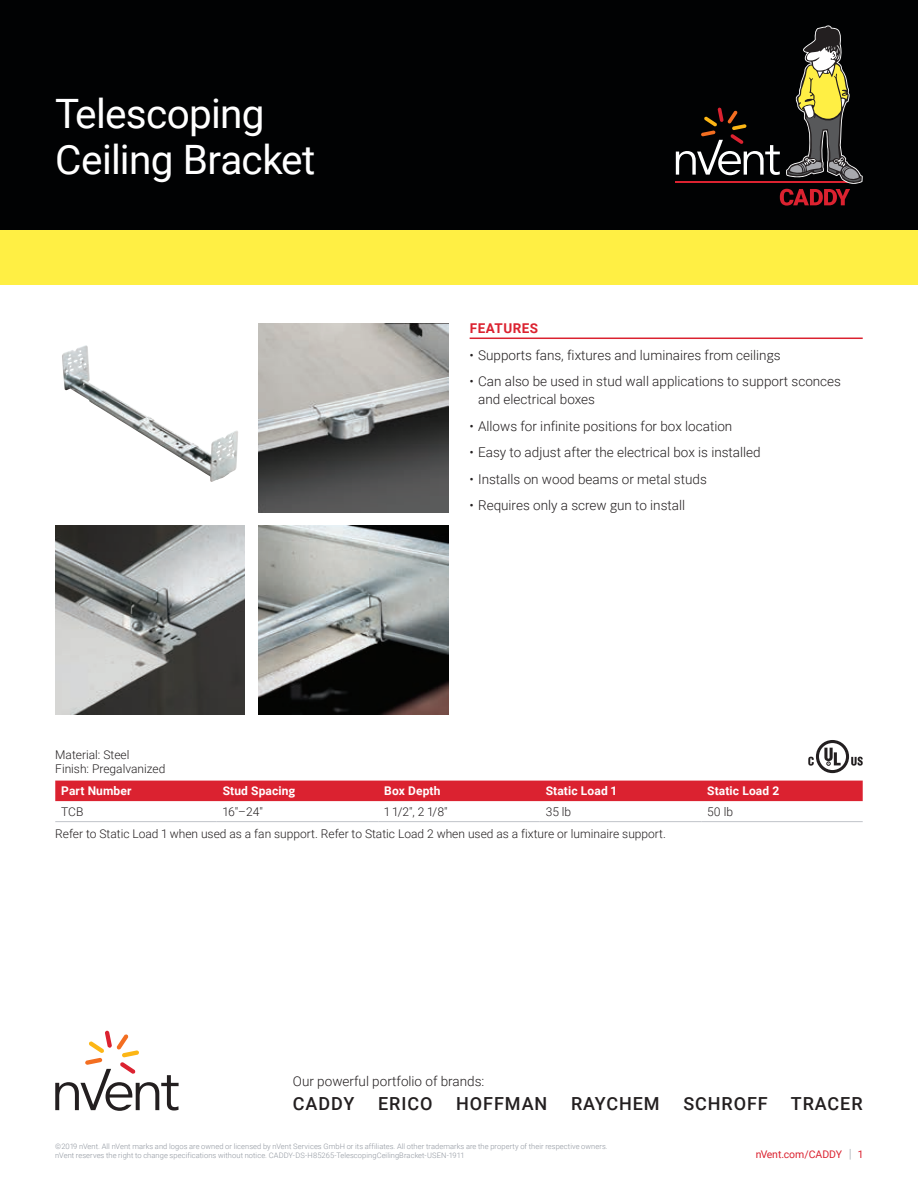
<style>
.page{position:relative;width:918px;height:1188px;background:#fff}
.page>*{position:absolute;margin:0;border:0;box-sizing:border-box;transform-origin:0 0}
.Page_1_Header_-_nVen{font:40.5px "Roboto";letter-spacing:-.015em;color:#fff}
.t1{font:500 18px "Roboto";letter-spacing:.05em;color:#231f20}
.t2{font:300 13.5px/18px "Roboto";color:#231f20}
.Subhead_-_nVent_Data{font:700 13.5px "Roboto";letter-spacing:.035em;color:#db2230}
.Text_Illustration{font:300 12px "Roboto";color:#231f20}
.Table_Subhead_-_nVen{font:700 12px "Roboto";letter-spacing:.01em;color:#fff}
.Text_-_nVent_Data_Sh{font:300 12px "Roboto";color:#231f20}
.Table_Text_-_nVent_D{font:300 12px "Roboto";color:#231f20}
.URL_Page___Red__Foot{font:10.5px "Roboto";color:#db2230}
.Copyright_Standards{font:300 7.5px/9px "Roboto";letter-spacing:.01em;color:#8f959e}
.s1{font-weight:300;font-size:12.6px;color:#8f959e}
</style>
<div class="page">
<div style="left:0;top:230px;width:918px;height:55px;background:#ffef44"></div>
<div style="left:0;top:0;width:918px;height:230px;background:#010203"></div>
<svg style="left:676px;top:25px;width:187px;height:181px"></svg>
<div style="left:55px;top:781px;width:808px;height:20px;background:#db2230"></div>
<hr style="left:55px;top:821px;width:162px;height:1px;background:#c0c3c9">
<hr style="left:217px;top:821px;width:161px;height:1px;background:#c0c3c9">
<hr style="left:378px;top:821px;width:162px;height:1px;background:#c0c3c9">
<hr style="left:540px;top:821px;width:161px;height:1px;background:#c0c3c9">
<hr style="left:701px;top:821px;width:162px;height:1px;background:#c0c3c9">
<img style="left:62px;top:345px;width:176px;height:137px">
<img style="left:55px;top:526px;width:190px;height:189px">
<img style="left:259px;top:323px;width:189px;height:189px">
<img style="left:259px;top:526px;width:189px;height:189px">
<svg style="left:808px;top:740px;width:55px;height:33px"></svg>
<hr style="left:470px;top:338px;width:393px;height:1px;background:#db2230">
<svg style="left:55px;top:1031px;width:124px;height:80px"></svg>
<p class="Page_1_Header_-_nVen" style="left:55px;top:85px;width:211px">Telescoping</p>
<p class="Page_1_Header_-_nVen" style="left:55px;top:132px;width:262px">Ceiling Bracket</p>
<p class="Text_-_nVent_Data_Sh" style="left:55px;top:746px;width:76px">Material: Steel</p>
<p class="Text_-_nVent_Data_Sh" style="left:55px;top:760px;width:112px">Finish: Pregalvanized</p>
<p class="Subhead_-_nVent_Data" style="left:470px;top:319px;width:70px">FEATURES</p>
<p class="t2" style="left:470px;top:345px;width:312px">• Supports fans, fixtures and luminaires from ceilings</p>
<p class="t2" style="left:478px;top:372px;width:364px;text-indent:-9px">• Can also be used in stud wall applications to support sconces and electrical boxes</p>
<p class="t2" style="left:470px;top:416px;width:264px">• Allows for infinite positions for box location</p>
<p class="t2" style="left:470px;top:443px;width:293px">• Easy to adjust after the electrical box is installed</p>
<p class="t2" style="left:470px;top:469px;width:239px">• Installs on wood beams or metal studs</p>
<p class="t2" style="left:470px;top:496px;width:217px">• Requires only a screw gun to install</p>
<p class="Table_Subhead_-_nVen" style="left:61px;top:782px;width:72px">Part Number</p>
<p class="Table_Subhead_-_nVen" style="left:223px;top:782px;width:74px">Stud Spacing</p>
<p class="Table_Subhead_-_nVen" style="left:384px;top:782px;width:58px">Box Depth</p>
<p class="Table_Subhead_-_nVen" style="left:546px;top:782px;width:73px">Static Load 1</p>
<p class="Table_Subhead_-_nVen" style="left:707px;top:782px;width:74px">Static Load 2</p>
<p class="Table_Text_-_nVent_D" style="left:61px;top:803px;width:24px">TCB</p>
<p class="Table_Text_-_nVent_D" style="left:223px;top:803px;width:42px">16"–24"</p>
<p class="Table_Text_-_nVent_D" style="left:384px;top:803px;width:65px">1 1/2", 2 1/8"</p>
<p class="Table_Text_-_nVent_D" style="left:546px;top:803px;width:27px">35 lb</p>
<p class="Table_Text_-_nVent_D" style="left:707px;top:803px;width:27px">50 lb</p>
<p class="Text_Illustration" style="left:55px;top:826px;width:612px">Refer to Static Load 1 when used as a fan support. Refer to Static Load 2 when used as a fixture or luminaire support.</p>
<p class="t2" style="left:293px;top:1072px;width:193px">Our powerful portfolio of brands:</p>
<p class="t1" style="left:293px;top:1091px;width:63px">CADDY</p>
<p class="t1" style="left:378px;top:1091px;width:56px">ERICO</p>
<p class="t1" style="left:456px;top:1091px;width:93px">HOFFMAN</p>
<p class="t1" style="left:571px;top:1091px;width:90px">RAYCHEM</p>
<p class="t1" style="left:683px;top:1091px;width:86px">SCHROFF</p>
<p class="t1" style="left:791px;top:1091px;width:73px">TRACER</p>
<p class="Copyright_Standards" style="left:55px;top:1142px;width:554px">©2019 nVent. All nVent marks and logos are owned or licensed by nVent Services GmbH or its affiliates. All other trademarks are the property of their respective owners. nVent reserves the right to change specifications without notice. CADDY-DS-H85265-TelescopingCeilingBracket-USEN-1911</p>
<p class="URL_Page___Red__Foot" style="left:756px;top:1147px;width:108px">nVent.com/CADDY <span class="s1">|</span> 1</p>
</div>
